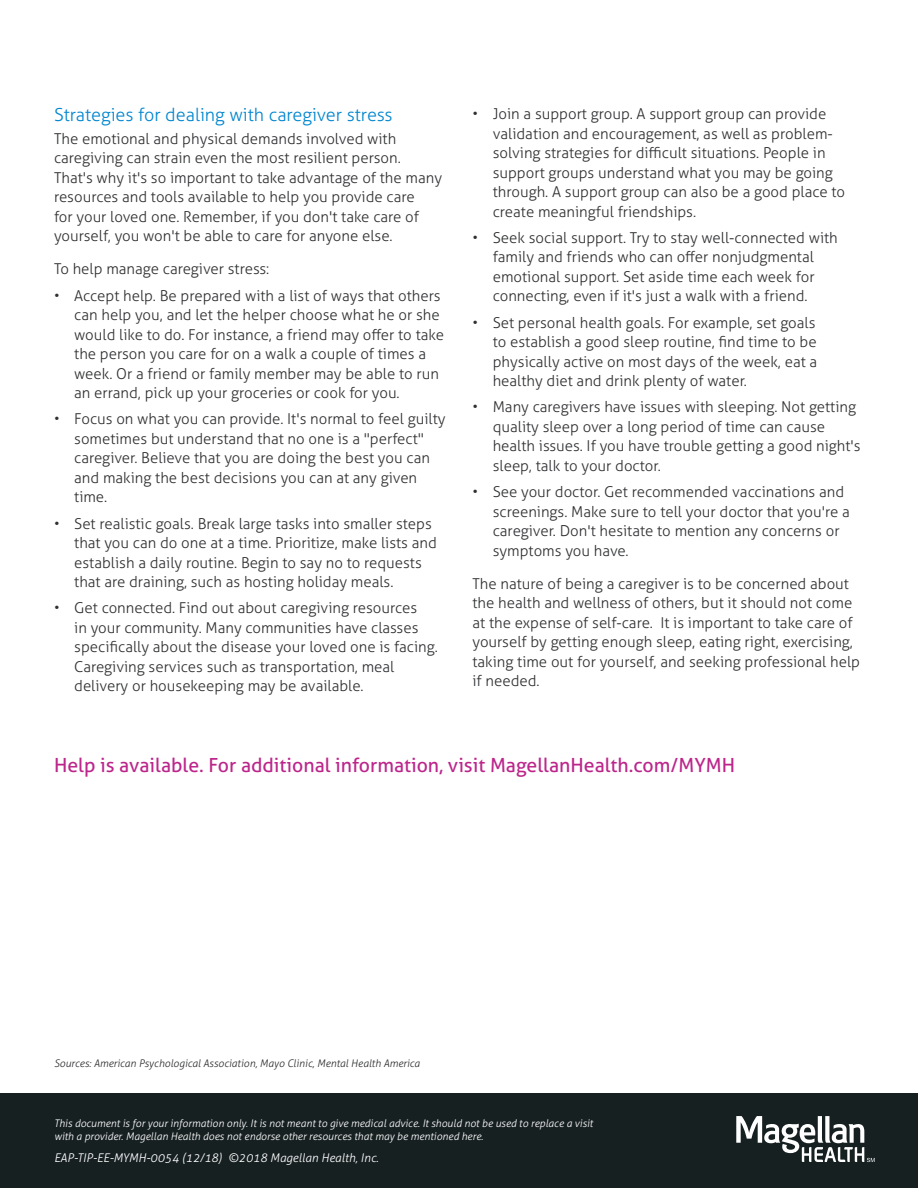
<style>
.page{position:relative;width:918px;height:1188px;background:#fff}
.page>*{position:absolute;margin:0;border:0;box-sizing:border-box;transform-origin:0 0}
.Subhead_CTA{font:19.5px "Aller";color:#bc268b}
.Subhead{font:300 18px "Aller";color:#0086cf}
.Body_copy{font:300 15px/19.5px "Aller";color:#2f3032}
.Body_copy_before_bul{font:300 15px "Aller";color:#2f3032}
.t1{font:italic 300 12px "Aller";color:#fff}
.t2{font:italic 300 10.5px/12.6px "Aller";color:#fff}
.Source{font:italic 300 10.5px "Aller";color:#2f3032}
</style>
<div class="page">
<div style="left:0;top:1094px;width:918px;height:94px;background:#172021"></div>
<svg style="left:736px;top:1116px;width:139px;height:46px"></svg>
<p class="Subhead" style="left:54px;top:104px;width:340px">Strategies for dealing with caregiver stress</p>
<p class="Body_copy" style="left:54px;top:129px;width:390px">The emotional and physical demands involved with caregiving can strain even the most resilient person.<br>That's why it's so important to take advantage of the many resources and tools available to help you provide care<br>for your loved one. Remember, if you don't take care of yourself, you won't be able to care for anyone else.</p>
<p class="Body_copy_before_bul" style="left:54px;top:260px;width:217px">To help manage caregiver stress:</p>
<p class="Body_copy" style="left:74px;top:285px;width:371px;text-indent:-20px">• Accept help. Be prepared with a list of ways that others can help you, and let the helper choose what he or she would like to do. For instance, a friend may offer to take the person you care for on a walk a couple of times a week. Or a friend or family member may be able to run an errand, pick up your groceries or cook for you.</p>
<p class="Body_copy" style="left:74px;top:409px;width:373px;text-indent:-20px">• Focus on what you can provide. It's normal to feel guilty sometimes but understand that no one is a "perfect" caregiver. Believe that you are doing the best you can and making the best decisions you can at any given time.</p>
<p class="Body_copy" style="left:74px;top:513px;width:364px;text-indent:-20px">• Set realistic goals. Break large tasks into smaller steps that you can do one at a time. Prioritize, make lists and establish a daily routine. Begin to say no to requests that are draining, such as hosting holiday meals.</p>
<p class="Body_copy" style="left:74px;top:598px;width:365px;text-indent:-20px">• Get connected. Find out about caregiving resources<br>in your community. Many communities have classes specifically about the disease your loved one is facing.<br>Caregiving services such as transportation, meal delivery or housekeeping may be available.</p>
<p class="Body_copy" style="left:493px;top:104px;width:354px;text-indent:-20px">• Join a support group. A support group can provide validation and encouragement, as well as problem&shy;solving strategies for difficult situations. People in support groups understand what you may be going through. A support group can also be a good place to create meaningful friendships.</p>
<p class="Body_copy" style="left:493px;top:228px;width:347px;text-indent:-20px">• Seek social support. Try to stay well-connected with family and friends who can offer nonjudgmental emotional support. Set aside time each week for connecting, even if it's just a walk with a friend.</p>
<p class="Body_copy" style="left:493px;top:313px;width:326px;text-align:justify;text-indent:-20px">• Set personal health goals. For example, set goals to establish a good sleep routine, find time to be physically active on most days of the week, eat a healthy diet and drink plenty of water.</p>
<p class="Body_copy" style="left:493px;top:397px;width:369px;text-indent:-20px">• Many caregivers have issues with sleeping. Not getting quality sleep over a long period of time can cause health issues. If you have trouble getting a good night's sleep, talk to your doctor.</p>
<p class="Body_copy" style="left:493px;top:482px;width:359px;text-indent:-20px">• See your doctor. Get recommended vaccinations and screenings. Make sure to tell your doctor that you're a caregiver. Don't hesitate to mention any concerns or symptoms you have.</p>
<p class="Body_copy" style="left:472px;top:574px;width:389px">The nature of being a caregiver is to be concerned about the health and wellness of others, but it should not come at the expense of self-care. It is important to take care of yourself by getting enough sleep, eating right, exercising, taking time out for yourself, and seeking professional help if needed.</p>
<p class="Subhead_CTA" style="left:54px;top:753px;width:683px">Help is available. For additional information, visit MagellanHealth.com/MYMH</p>
<p class="Source" style="left:54px;top:1056px;width:367px">Sources: American Psychological Association, Mayo Clinic, Mental Health America</p>
<p class="t2" style="left:54px;top:1117px;width:541px">This document is for your information only. It is not meant to give medical advice. It should not be used to replace a visit with a provider. Magellan Health does not endorse other resources that may be mentioned here.</p>
<p class="t1" style="left:54px;top:1151px;width:326px">EAP-TIP-EE-MYMH-0054 (12/18) ©2018 Magellan Health, Inc.</p>
</div>
